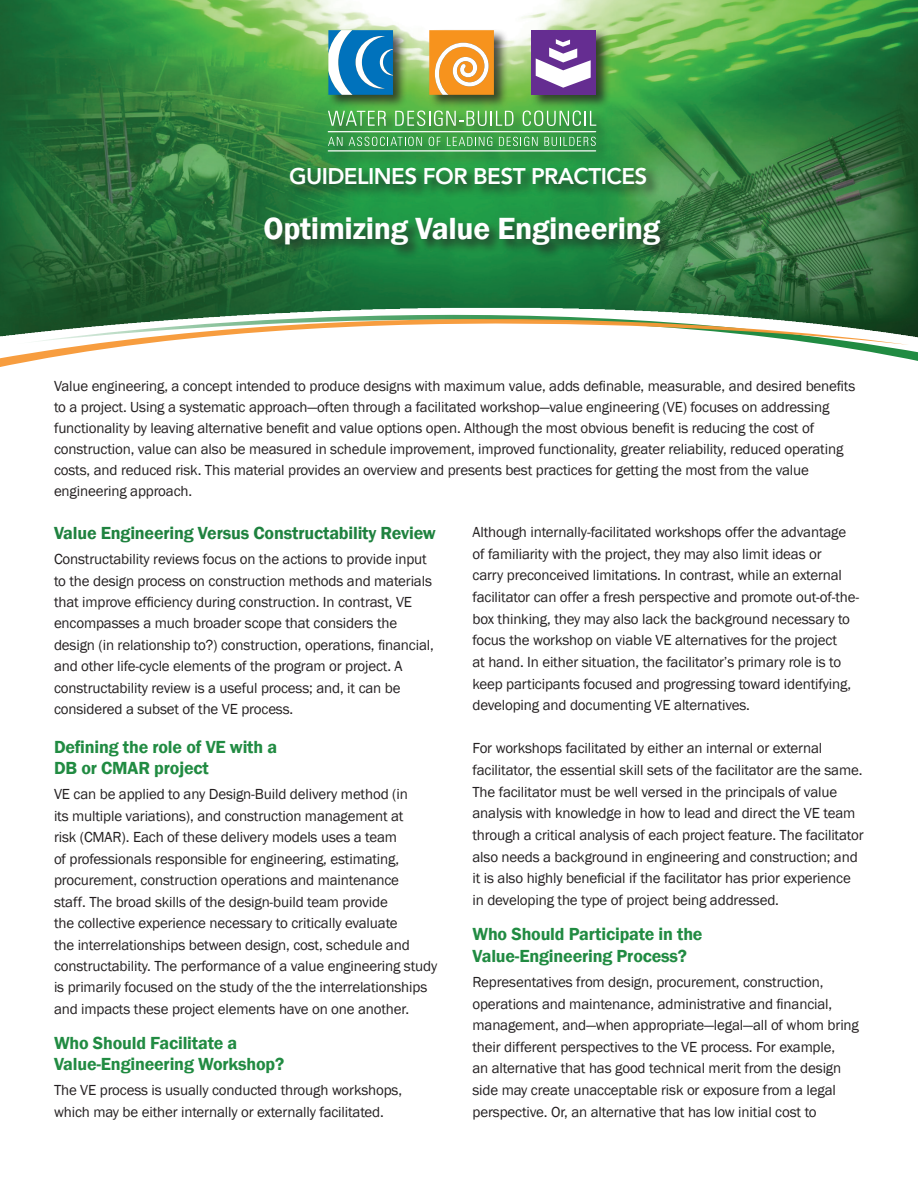
<style>
.page{position:relative;width:918px;height:1188px;background:#fff}
.page>*{position:absolute;margin:0;border:0;box-sizing:border-box;transform-origin:0 0}
.t1{font:600 31.5px "Franklin Gothic";letter-spacing:-.01em;color:#fff}
.t2{font:800 22.5px "Avenir";letter-spacing:-.025em;color:#fff}
.t3{font:600 18px/21.5px "Franklin Gothic";letter-spacing:-.01em;color:#218b42}
.t4{font:600 18px "Franklin Gothic";letter-spacing:-.01em;color:#1f823f}
.t5{font:15px/21.6px "Franklin Gothic";letter-spacing:-.01em;color:#231f20}
</style>
<div class="page">
<img style="left:0;top:0;width:918px;height:318px">
<div style="left:289px;top:165px;width:372px;height:34px;background:#231f20;opacity:.75"></div>
<div style="left:263px;top:216px;width:412px;height:44px;background:#231f20;opacity:.75"></div>
<div style="left:327px;top:29px;width:284px;height:137px;background:#231f20;opacity:.75"></div>
<svg style="left:328px;top:30px;width:65px;height:65px"></svg>
<div style="left:531px;top:30px;width:65px;height:65px;background:#652d91"></div>
<svg style="left:429px;top:30px;width:65px;height:65px"></svg>
<svg style="left:328px;top:111px;width:58px;height:15px"></svg>
<svg style="left:395px;top:111px;width:118px;height:15px;background:#7bbe75"></svg>
<svg style="left:523px;top:111px;width:73px;height:15px"></svg>
<svg style="left:328px;top:137px;width:15px;height:9px"></svg>
<svg style="left:349px;top:137px;width:73px;height:9px"></svg>
<svg style="left:429px;top:137px;width:12px;height:9px"></svg>
<svg style="left:447px;top:137px;width:45px;height:9px"></svg>
<svg style="left:499px;top:137px;width:39px;height:9px"></svg>
<svg style="left:544px;top:137px;width:52px;height:9px"></svg>
<hr style="left:328px;top:131px;width:268px;height:1px;background:#fff">
<hr style="left:328px;top:150px;width:268px;height:1px;background:#fff">
<svg style="left:536px;top:39px;width:55px;height:49px"></svg>
<svg style="left:9px;top:313px;width:909px;height:48px"></svg>
<svg style="left:0;top:318px;width:909px;height:49px"></svg>
<h2 class="t2" style="left:289px;top:163px;width:360px">GUIDELINES FOR BEST PRACTICES</h2>
<h1 class="t1" style="left:264px;top:209px;width:398px">Optimizing Value Engineering</h1>
<p class="t5" style="left:54px;top:376px;width:803px;line-height:21px">Value engineering, a concept intended to produce designs with maximum value, adds definable, measurable, and desired benefits to a project. Using a systematic approach—often through a facilitated workshop—value engineering (VE) focuses on addressing functionality by leaving alternative benefit and value options open. Although the most obvious benefit is reducing the cost of construction, value can also be measured in schedule improvement, improved functionality, greater reliability, reduced operating costs, and reduced risk. This material provides an overview and presents best practices for getting the most from the value engineering approach.</p>
<p class="t4" style="left:54px;top:522px;width:383px">Value Engineering Versus Constructability Review</p>
<p class="t5" style="left:54px;top:549px;width:381px">Constructability reviews focus on the actions to provide input to the design process on construction methods and materials that improve efficiency during construction. In contrast, VE encompasses a much broader scope that considers the design (in relationship to?) construction, operations, financial, and other life-cycle elements of the program or project. A constructability review is a useful process; and, it can be considered a subset of the VE process.</p>
<p class="t3" style="left:54px;top:736px;width:225px">Defining the role of VE with a<br>DB or CMAR project</p>
<p class="t5" style="left:54px;top:784px;width:385px">VE can be applied to any Design-Build delivery method (in<br>its multiple variations), and construction management at<br>risk (CMAR). Each of these delivery models uses a team<br>of professionals responsible for engineering, estimating, procurement, construction operations and maintenance<br>staff. The broad skills of the design-build team provide<br>the collective experience necessary to critically evaluate<br>the interrelationships between design, cost, schedule and constructability. The performance of a value engineering study is primarily focused on the study of the the interrelationships and impacts these project elements have on one another.</p>
<p class="t3" style="left:54px;top:1032px;width:232px">Who Should Facilitate a<br>Value-Engineering Workshop?</p>
<p class="t5" style="left:54px;top:1080px;width:350px">The VE process is usually conducted through workshops, which may be either internally or externally facilitated.</p>
<p class="t5" style="left:472px;top:522px;width:388px">Although internally-facilitated workshops offer the advantage of familiarity with the project, they may also limit ideas or<br>carry preconceived limitations. In contrast, while an external facilitator can offer a fresh perspective and promote out-of-the&shy;box thinking, they may also lack the background necessary to focus the workshop on viable VE alternatives for the project<br>at hand. In either situation, the facilitator’s primary role is to keep participants focused and progressing toward identifying, developing and documenting VE alternatives.</p>
<p class="t5" style="left:472px;top:738px;width:393px">For workshops facilitated by either an internal or external facilitator, the essential skill sets of the facilitator are the same.<br>The facilitator must be well versed in the principals of value analysis with knowledge in how to lead and direct the VE team through a critical analysis of each project feature. The facilitator also needs a background in engineering and construction; and it is also highly beneficial if the facilitator has prior experience in developing the type of project being addressed.</p>
<p class="t3" style="left:472px;top:923px;width:232px">Who Should Participate in the<br>Value-Engineering Process?</p>
<p class="t5" style="left:472px;top:971px;width:388px">Representatives from design, procurement, construction, operations and maintenance, administrative and financial, management, and—when appropriate—legal—all of whom bring their different perspectives to the VE process. For example,<br>an alternative that has good technical merit from the design side may create unacceptable risk or exposure from a legal perspective. Or, an alternative that has low initial cost to</p>
</div>
